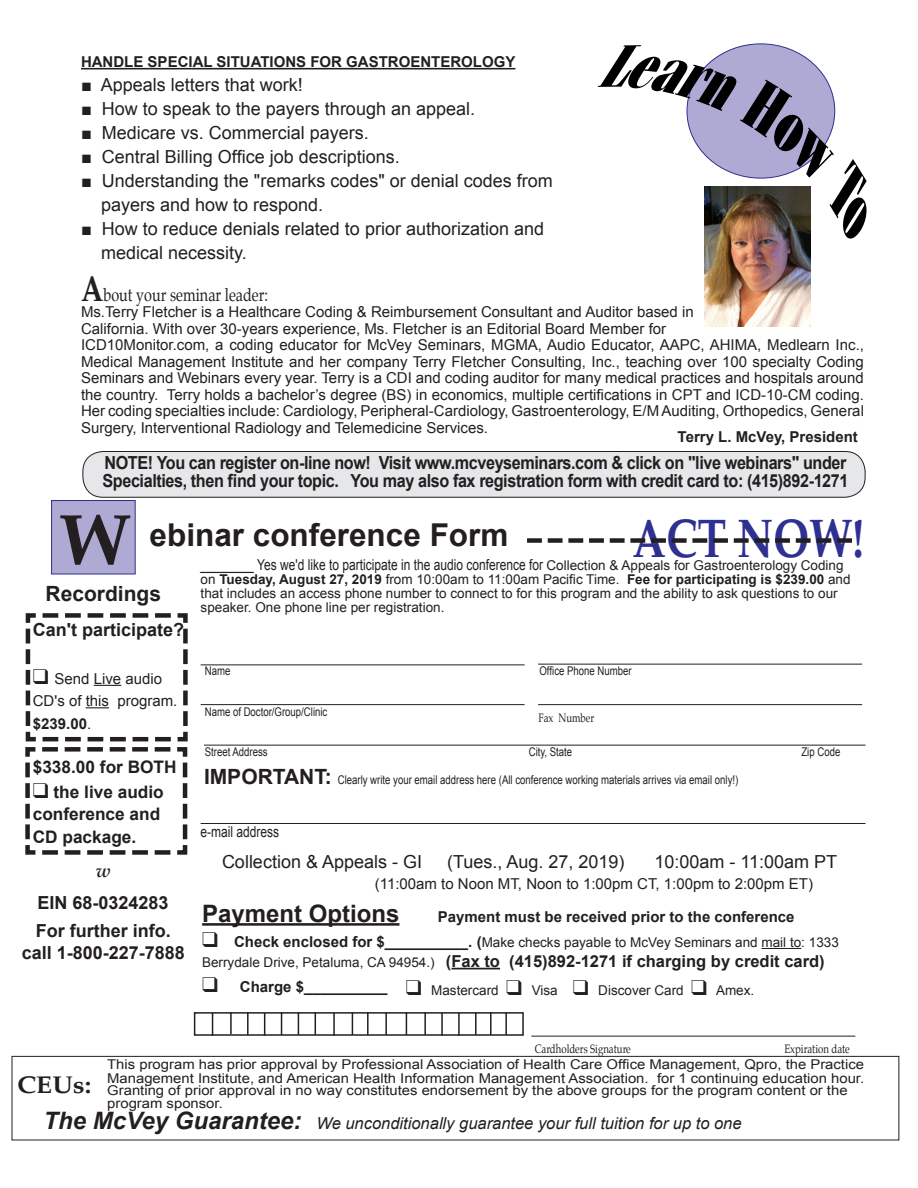
<style>
.page{position:relative;width:918px;height:1188px;background:#fff}
.page>*{position:absolute;margin:0;border:0;box-sizing:border-box;transform-origin:0 0}
.t1{font:700 72px "Palatino";color:#231f20}
.t2{font:700 54px "Palatino";color:#2e3092;scale:.8 1}
.t3{font:700 31.5px "Arial";color:#231f20}
.t4{font:700 24px "Arial";color:#231f20}
.t5{font:700 24px "Palatino";color:#231f20;scale:1.1 1}
.t6{font:700 21px "Arial";color:#231f20}
.t7{font:18px/24px "Arial";color:#231f20}
.t8{font:700 18px "Arial";letter-spacing:-.025em;color:#231f20;scale:.9 1}
.t9{font:700 18px "Arial";color:#231f20}
.t10{font:18px "Palatino";color:#231f20;scale:.8 1}
.t11{font:italic 700 18px "Palatino";color:#231f20}
.t12{font:700 17.25px "Arial";color:#231f20}
.t13{font:700 16.5px "Arial";color:#231f20}
.t14{font:italic 16.5px "Arial";color:#231f20}
.t15{font:15px/16.5px "Arial";color:#231f20;text-align:justify}
.t16{font:700 15px "Arial";color:#231f20}
.t17{font:15px "Arial";color:#231f20;scale:.8 1}
.t18{font:13.5px "Arial";color:#231f20;scale:1.1 1}
.t19{font:13.5px "Arial";color:#231f20}
.t20{font:700 13.5px "Arial";color:#231f20}
.t21{font:12px "Arial";color:#231f20;scale:.8 1}
.t22{font:12px "Palatino";color:#231f20;scale:.8 1}
.s1{font-weight:700;font-size:36px}
.s2{font-size:13.5px}
.s3{font-weight:400}
.s4{font-weight:700}
.s5{font-weight:700;font-size:21px}
.s6{font-weight:700;font-size:15px}
.s7{font-weight:400;font-size:13.5px}
.s8{font-weight:700;font-size:24px}
</style>
<div class="page">
<div style="left:51px;top:500px;width:85px;height:74px;background:#afaad3;border:1px solid #2e3092"></div>
<hr style="left:204px;top:745px;width:662px;height:1px;background:#231f20">
<hr style="left:201px;top:664px;width:324px;height:1px;background:#231f20">
<hr style="left:538px;top:664px;width:324px;height:1px;background:#231f20">
<hr style="left:201px;top:704px;width:324px;height:1px;background:#231f20">
<hr style="left:538px;top:704px;width:324px;height:1px;background:#231f20">
<hr style="left:201px;top:823px;width:665px;height:1px;background:#231f20">
<div style="left:12px;top:1056px;width:887px;height:84px;border:1px solid #231f20"></div>
<hr style="left:202px;top:923px;width:197px;height:3px;background:#231f20">
<hr style="left:762px;top:948px;width:39px;height:1px;background:#231f20">
<hr style="left:451px;top:968px;width:49px;height:1px;background:#231f20">
<svg style="left:281px;top:1015px;width:1px;height:18px"></svg>
<div style="left:194px;top:1012px;width:330px;height:24px;border:2px solid #231f20"></div>
<hr style="left:505px;top:1012px;width:2px;height:23px;background:#231f20">
<hr style="left:490px;top:1012px;width:2px;height:23px;background:#231f20">
<hr style="left:475px;top:1012px;width:2px;height:23px;background:#231f20">
<hr style="left:458px;top:1013px;width:2px;height:23px;background:#231f20">
<hr style="left:441px;top:1013px;width:2px;height:23px;background:#231f20">
<svg style="left:406px;top:1012px;width:1px;height:23px"></svg>
<hr style="left:385px;top:1012px;width:2px;height:23px;background:#231f20">
<hr style="left:367px;top:1012px;width:2px;height:23px;background:#231f20">
<svg style="left:352px;top:1012px;width:1px;height:23px"></svg>
<hr style="left:333px;top:1013px;width:2px;height:23px;background:#231f20">
<svg style="left:315px;top:1012px;width:1px;height:23px"></svg>
<svg style="left:298px;top:1012px;width:1px;height:23px"></svg>
<svg style="left:264px;top:1013px;width:1px;height:23px"></svg>
<hr style="left:247px;top:1012px;width:2px;height:23px;background:#231f20">
<hr style="left:230px;top:1012px;width:2px;height:22px;background:#231f20">
<svg style="left:212px;top:1013px;width:1px;height:23px"></svg>
<hr style="left:424px;top:1012px;width:2px;height:23px;background:#231f20">
<hr style="left:531px;top:1036px;width:324px;height:1px;background:#231f20">
<svg style="left:598px;top:45px;width:269px;height:196px"></svg>
<svg style="left:527px;top:538px;width:325px;height:5px"></svg>
<hr style="left:81px;top:68px;width:434px;height:1px;background:#231f20">
<svg style="left:25px;top:613px;width:163px;height:242px"></svg>
<div style="left:83px;top:452px;width:782px;height:45px;background:#e6e7e9;border-radius:20px"></div>
<div style="left:82px;top:451px;width:784px;height:47px;border:1px solid #231f20;border-radius:20px"></div>
<img style="left:705px;top:186px;width:105px;height:141px">
<p class="t16" style="left:81px;top:52px;width:436px">HANDLE SPECIAL SITUATIONS FOR GASTROENTEROLOGY</p>
<p class="t7" style="left:81px;top:73px;width:223px">■ Appeals letters that work!</p>
<p class="t7" style="left:81px;top:97px;width:396px">■ How to speak to the payers through an appeal.</p>
<p class="t7" style="left:81px;top:121px;width:289px">■ Medicare vs. Commercial payers.</p>
<p class="t7" style="left:81px;top:145px;width:320px">■ Central Billing Office job descriptions.</p>
<p class="t7" style="left:101px;top:169px;width:453px;text-indent:-20px">■ Understanding the "remarks codes" or denial codes from payers and how to respond.</p>
<p class="t7" style="left:101px;top:217px;width:445px;text-indent:-20px">■ How to reduce denials related to prior authorization and medical necessity.</p>
<p class="t10" style="left:81px;top:280px;width:235px"><span class="s1">A</span>bout your seminar leader:</p>
<p class="t15" style="left:81px;top:304px;width:614px">Ms.Terry Fletcher is a Healthcare Coding &amp; Reimbursement Consultant and Auditor based in</p>
<p class="t15" style="left:81px;top:320px;width:587px">California. With over 30-years experience, Ms. Fletcher is an Editorial Board Member for</p>
<p class="t15" style="left:81px;top:337px;width:785px">ICD10Monitor.com, a coding educator for McVey Seminars, MGMA, Audio Educator, AAPC, AHIMA, Medlearn Inc., Medical Management Institute and her company Terry Fletcher Consulting, Inc., teaching over 100 specialty Coding Seminars and Webinars every year. Terry is a CDI and coding auditor for many medical practices and hospitals around the country. Terry holds a bachelor’s degree (BS) in economics, multiple certifications in CPT and ICD-10-CM coding.<br>Her coding specialties include: Cardiology, Peripheral-Cardiology, Gastroenterology, E/M Auditing, Orthopedics, General Surgery, Interventional Radiology and Telemedicine Services.</p>
<p class="t16" style="left:678px;top:427px;width:182px">Terry L. McVey, President</p>
<p class="t8" style="left:104px;top:451px;width:826px">NOTE! You can register on-line now! Visit www.mcveyseminars.com &amp; click on "live webinars" under</p>
<p class="t8" style="left:103px;top:469px;width:830px">Specialties, then find your topic. You may also fax registration form with credit card to: (415)892-1271</p>
<p class="t1" style="left:59px;top:479px;width:73px">W</p>
<p class="t2" style="left:633px;top:493px;width:291px">ACT NOW!</p>
<p class="t3" style="left:150px;top:514px;width:360px">ebinar conference Form</p>
<p class="t17" style="left:201px;top:555px;width:805px">________ Yes we'd like to participate in the audio conference for <span class="s2">Collection &amp; Appeals for Gastroenterology Coding</span></p>
<p class="t20" style="left:201px;top:570px;width:652px"><span class="s3">on</span> Tuesday, August 27, 2019 <span class="s3">from 10:00am to 11:00am Pacific Time.</span> Fee for participating is $239.00 <span class="s3">and</span></p>
<p class="t19" style="left:201px;top:585px;width:639px">that includes an access phone number to connect to for this program and the ability to ask questions to our</p>
<p class="t19" style="left:201px;top:599px;width:245px">speaker. One phone line per registration.</p>
<p class="t6" style="left:46px;top:580px;width:117px">Recordings</p>
<p class="t9" style="left:33px;top:618px;width:153px">Can't participate?</p>
<p class="t15" style="left:33px;top:670px;width:131px">❑ Send Live audio</p>
<p class="t15" style="left:33px;top:690px;width:146px;line-height:22.5px">CD's of this program. <span class="s4">$239.00</span>.</p>
<p class="t12" style="left:33px;top:755px;width:145px">$338.00 for BOTH</p>
<p class="t12" style="left:33px;top:781px;width:132px">❑ the live audio</p>
<p class="t12" style="left:33px;top:803px;width:129px">conference and</p>
<p class="t12" style="left:33px;top:826px;width:105px">CD package.</p>
<p class="t21" style="left:205px;top:663px;width:34px">Name</p>
<p class="t21" style="left:539px;top:663px;width:117px">Office Phone Number</p>
<p class="t21" style="left:205px;top:704px;width:155px">Name of Doctor/Group/Clinic</p>
<p class="t21" style="left:205px;top:744px;width:80px">Street Address</p>
<p class="t21" style="left:529px;top:744px;width:56px">City, State</p>
<p class="t21" style="left:801px;top:744px;width:50px">Zip Code</p>
<p class="t22" style="left:538px;top:708px;width:71px">Fax Number</p>
<p class="t21" style="left:204px;top:772px;width:669px"><span class="s5">IMPORTANT:</span> Clearly write your email address here (All conference working materials arrives via email only!)</p>
<p class="t17" style="left:201px;top:822px;width:100px">e-mail address</p>
<p class="t11" style="left:96px;top:856px;width:16px">w</p>
<p class="t9" style="left:38px;top:891px;width:133px">EIN 68-0324283</p>
<p class="t9" style="left:36px;top:919px;width:136px">For further info.</p>
<p class="t9" style="left:22px;top:941px;width:165px">call 1-800-227-7888</p>
<p class="t7" style="left:222px;top:850px;width:202px">Collection &amp; Appeals - GI</p>
<p class="t7" style="left:447px;top:850px;width:179px">(Tues., Aug. 27, 2019)</p>
<p class="t7" style="left:655px;top:850px;width:184px">10:00am - 11:00am PT</p>
<p class="t15" style="left:375px;top:876px;width:440px">(11:00am to Noon MT, Noon to 1:00pm CT, 1:00pm to 2:00pm ET)</p>
<p class="t4" style="left:202px;top:898px;width:199px">Payment Options</p>
<p class="t16" style="left:438px;top:907px;width:358px">Payment must be received prior to the conference</p>
<p class="t19" style="left:202px;top:933px;width:638px">❑ <span class="s6">Check enclosed for $__________. (</span>Make checks payable to McVey Seminars and mail to: 1333</p>
<p class="t13" style="left:202px;top:950px;width:624px"><span class="s7">Berrydale Drive, Petaluma, CA 94954.)</span> (Fax to (415)892-1271 if charging by credit card)</p>
<p class="t16" style="left:202px;top:977px;width:187px">❑ Charge $__________</p>
<p class="t19" style="left:406px;top:981px;width:350px">❑ Mastercard ❑ Visa ❑ Discover Card ❑ Amex.</p>
<p class="t22" style="left:535px;top:1039px;width:122px">Cardholders Signature</p>
<p class="t22" style="left:784px;top:1039px;width:83px">Expiration date</p>
<p class="t18" style="left:107px;top:1056px;width:690px">This program has prior approval by Professional Association of Health Care Office Management, Qpro, the Practice</p>
<p class="t18" style="left:107px;top:1069px;width:690px">Management Institute, and American Health Information Management Association. for 1 continuing education hour.</p>
<p class="t18" style="left:107px;top:1082px;width:675px">Granting of prior approval in no way constitutes endorsement by the above groups for the program content or the</p>
<p class="t18" style="left:107px;top:1095px;width:107px">program sponsor.</p>
<p class="t5" style="left:17px;top:1065px;width:69px">CEUs:</p>
<p class="t14" style="left:44px;top:1112px;width:700px"><span class="s8">The McVey Guarantee:</span> We unconditionally guarantee your full tuition for up to one</p>
</div>
